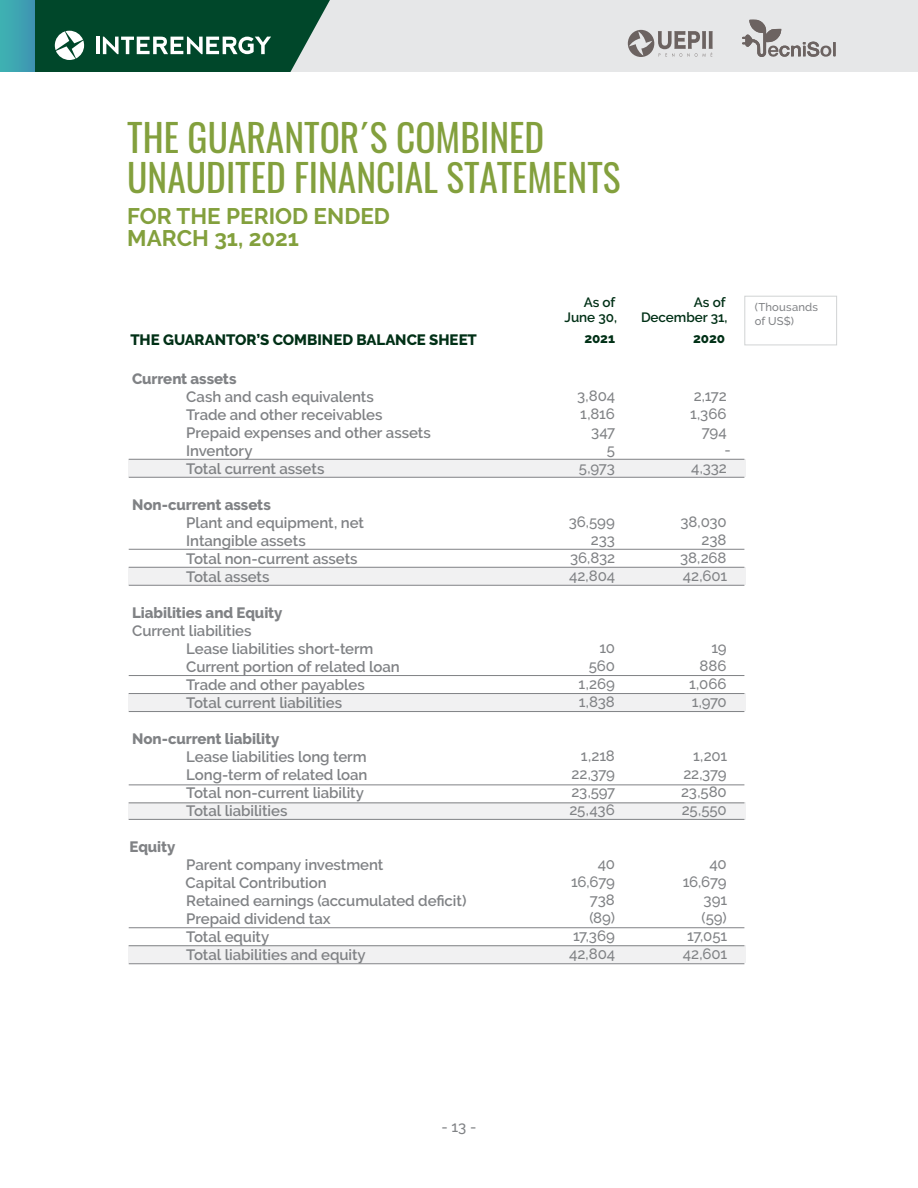
<style>
.page{position:relative;width:918px;height:1188px;background:#fff}
.page>*{position:absolute;margin:0;border:0;box-sizing:border-box;transform-origin:0 0}
.t1{font:37.5px/40.5px "Oswald";color:#83a03d}
.t2{font:700 22.5px/22.5px "Raleway";color:#83a03d}
.t3{font:600 15px/18px "Raleway";letter-spacing:-.005em;color:#808285}
.t4{font:500 15px/18px "Raleway";letter-spacing:-.01em;color:#808285;text-align:right}
.t5{font:800 15px "Raleway";letter-spacing:-.005em;color:#808285}
.t6{font:800 15px "Raleway";color:#003016}
.t7{font:600 13.5px/15px "Raleway";letter-spacing:-.005em;color:#003016;text-align:right}
.t8{font:800 13.5px "Raleway";letter-spacing:-.005em;color:#003016}
.t9{font:500 11.25px/13.5px "Raleway";letter-spacing:.015em;color:#808285}
</style>
<div class="page">
<div style="left:0;top:0;width:918px;height:72px;background:#e6e7e8"></div>
<svg style="left:35px;top:0;width:295px;height:72px"></svg>
<svg style="left:742px;top:20px;width:94px;height:37px"></svg>
<svg style="left:628px;top:30px;width:85px;height:27px"></svg>
<div style="left:128px;top:459px;width:617px;height:18px;background:#f1f1f2"></div>
<div style="left:128px;top:567px;width:617px;height:18px;background:#f1f1f2"></div>
<div style="left:128px;top:945px;width:617px;height:18px;background:#f1f1f2"></div>
<div style="left:128px;top:802px;width:617px;height:18px;background:#f1f1f2"></div>
<div style="left:128px;top:693px;width:617px;height:18px;background:#f1f1f2"></div>
<div style="left:744px;top:296px;width:93px;height:49px;border:1px solid #d1d3d4"></div>
<hr style="left:129px;top:459px;width:615px;height:1px;background:#808285">
<hr style="left:129px;top:567px;width:615px;height:1px;background:#808285">
<hr style="left:129px;top:549px;width:615px;height:1px;background:#808285">
<hr style="left:129px;top:927px;width:615px;height:1px;background:#808285">
<hr style="left:129px;top:784px;width:615px;height:1px;background:#808285">
<hr style="left:129px;top:675px;width:615px;height:1px;background:#808285">
<hr style="left:129px;top:945px;width:615px;height:1px;background:#808285">
<hr style="left:129px;top:802px;width:615px;height:1px;background:#808285">
<hr style="left:129px;top:693px;width:615px;height:1px;background:#808285">
<hr style="left:129px;top:963px;width:615px;height:1px;background:#808285">
<hr style="left:129px;top:819px;width:615px;height:1px;background:#808285">
<hr style="left:129px;top:711px;width:615px;height:1px;background:#808285">
<hr style="left:129px;top:477px;width:615px;height:1px;background:#808285">
<hr style="left:129px;top:585px;width:615px;height:1px;background:#808285">
<svg style="left:0;top:0;width:35px;height:72px"></svg>
<h1 class="t1" style="left:127px;top:114px;width:495px">THE GUARANTOR´S COMBINED<br>UNAUDITED FINANCIAL STATEMENTS</h1>
<h2 class="t2" style="left:127px;top:205px;width:264px">FOR THE PERIOD ENDED<br>MARCH 31, 2021</h2>
<p class="t7" style="left:565px;top:295px;width:54px">As of<br>June 30,</p>
<p class="t7" style="left:641px;top:295px;width:88px">As of<br>December 31,</p>
<p class="t8" style="left:693px;top:331px;width:34px">2020</p>
<p class="t6" style="left:131px;top:331px;width:348px">THE GUARANTOR’S COMBINED BALANCE SHEET</p>
<p class="t8" style="left:584px;top:331px;width:32px">2021</p>
<p class="t5" style="left:132px;top:370px;width:106px">Current assets</p>
<p class="t3" style="left:186px;top:388px;width:246px">Cash and cash equivalents<br>Trade and other receivables<br>Prepaid expenses and other assets<br>Inventory<br>Total current assets</p>
<p class="t5" style="left:132px;top:496px;width:140px">Non-current assets</p>
<p class="t3" style="left:186px;top:514px;width:179px">Plant and equipment, net<br>Intangible assets<br>Total non-current assets<br>Total assets</p>
<p class="t5" style="left:132px;top:604px;width:152px">Liabilities and Equity</p>
<p class="t3" style="left:186px;top:622px;width:215px;text-indent:-54px">Current liabilities<br>Lease liabilities short-term<br>Current portion of related loan<br>Trade and other payables<br>Total current liabilities</p>
<p class="t5" style="left:132px;top:730px;width:149px">Non-current liability</p>
<p class="t3" style="left:186px;top:748px;width:183px">Lease liabilities long term<br>Long-term of related loan<br>Total non-current liability<br>Total liabilities</p>
<p class="t5" style="left:129px;top:838px;width:48px">Equity</p>
<p class="t3" style="left:186px;top:856px;width:282px">Parent company investment<br>Capital Contribution<br>Retained earnings (accumulated deficit)<br>Prepaid dividend tax<br>Total equity<br>Total liabilities and equity</p>
<p class="t4" style="left:577px;top:386px;width:40px">3,804<br>1,816<br>347<br>5<br>5,973</p>
<p class="t4" style="left:569px;top:512px;width:48px">36,599<br>233<br>36,832<br>42,804</p>
<p class="t4" style="left:579px;top:638px;width:38px">10<br>560<br>1,269<br>1,838</p>
<p class="t4" style="left:569px;top:746px;width:47px;text-align:justify;text-indent:12px">1,218<br>22,379<br>23,597<br>25,436</p>
<p class="t4" style="left:569px;top:854px;width:47px">40<br>16,679<br>738 (89)<br>17,369<br>42,804</p>
<p class="t4" style="left:694px;top:386px;width:35px">2,172</p>
<p class="t4" style="left:690px;top:404px;width:38px">1,366</p>
<p class="t4" style="left:702px;top:422px;width:26px">794</p>
<p class="t4" style="left:725px;top:440px;width:8px">-</p>
<p class="t4" style="left:691px;top:458px;width:37px">4,332</p>
<p class="t4" style="left:680px;top:512px;width:49px">38,030<br>238<br>38,268<br>42,601</p>
<p class="t4" style="left:689px;top:638px;width:39px">19<br>886<br>1,066<br>1,970</p>
<p class="t4" style="left:681px;top:746px;width:48px;text-align:justify;text-indent:12px">1,201<br>22,379<br>23,580<br>25,550</p>
<p class="t4" style="left:683px;top:854px;width:46px">40<br>16,679<br>391 (59)<br>17,051<br>42,601</p>
<p class="t9" style="left:755px;top:301px;width:65px">(Thousands of US$)</p>
<p class="t4" style="left:441px;top:1118px;width:37px">- 13 -</p>
</div>
